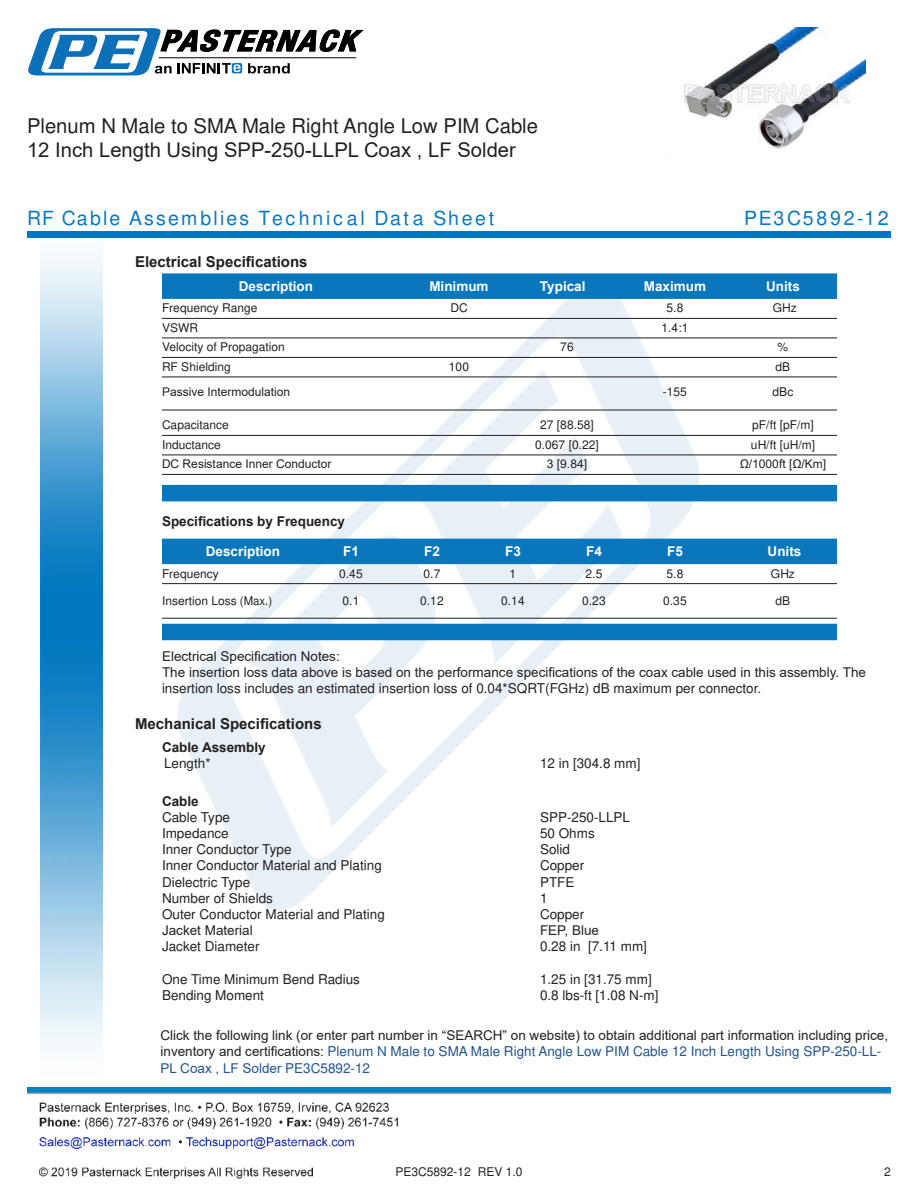
<style>
.page{position:relative;width:918px;height:1188px;background:#fff}
.page>*{position:absolute;margin:0;border:0;box-sizing:border-box;transform-origin:0 0}
.t1{font:20.25px/24.3px "Arial";color:#221f1f}
.t2{font:900 19.5px "Arial";letter-spacing:.12em;color:#0a77bd}
.t3{font:900 19.5px "Arial";letter-spacing:.14em;color:#0a77bd}
.t4{font:700 15px "Arial";color:#221f1f}
.t5{font:13.5px/16.2px "Arial";color:#221f1f}
.t6{font:700 13.5px "Arial";color:#fff}
.t7{font:700 13.5px "Arial";color:#221f1f}
.t8{font:12px "Arial";color:#221f1f}
.s1{color:#1f5392}
</style>
<div class="page">
<img style="left:39px;top:1102px;width:360px;height:77px">
<img style="left:102px;top:254px;width:719px;height:716px">
<img style="left:27px;top:1088px;width:864px;height:7px">
<img style="left:40px;top:237px;width:62px;height:811px">
<div style="left:27px;top:231px;width:864px;height:6px;background:#0177c0"></div>
<svg style="left:28px;top:28px;width:336px;height:47px"></svg>
<div style="left:162px;top:273px;width:675px;height:26px;background:#0a77bd"></div>
<hr style="left:162px;top:318px;width:675px;height:1px;background:#221f1f">
<hr style="left:162px;top:338px;width:675px;height:1px;background:#221f1f">
<hr style="left:162px;top:357px;width:675px;height:1px;background:#221f1f">
<hr style="left:162px;top:377px;width:675px;height:1px;background:#221f1f">
<hr style="left:162px;top:410px;width:675px;height:1px;background:#221f1f">
<hr style="left:162px;top:435px;width:675px;height:1px;background:#221f1f">
<hr style="left:162px;top:455px;width:675px;height:1px;background:#221f1f">
<hr style="left:162px;top:474px;width:675px;height:1px;background:#221f1f">
<div style="left:162px;top:485px;width:675px;height:16px;background:#0a77bd"></div>
<div style="left:162px;top:539px;width:675px;height:25px;background:#0a77bd"></div>
<hr style="left:162px;top:583px;width:675px;height:1px;background:#221f1f">
<hr style="left:162px;top:618px;width:675px;height:1px;background:#221f1f">
<div style="left:162px;top:624px;width:675px;height:16px;background:#0a77bd"></div>
<img style="left:684px;top:27px;width:182px;height:122px">
<h1 class="t1" style="left:27px;top:115px;width:512px">Plenum N Male to SMA Male Right Angle Low PIM Cable<br>12 Inch Length Using SPP-250-LLPL Coax , LF Solder</h1>
<h2 class="t2" style="left:27px;top:207px;width:469px">RF Cable Assemblies Technical Data Sheet</h2>
<h2 class="t3" style="left:744px;top:207px;width:146px">PE3C5892-12</h2>
<p class="t4" style="left:135px;top:252px;width:174px">Electrical Speci昀椀cations</p>
<p class="t6" style="left:239px;top:276px;width:76px">Description</p>
<p class="t6" style="left:429px;top:276px;width:61px">Minimum</p>
<p class="t6" style="left:540px;top:276px;width:47px">Typical</p>
<p class="t6" style="left:644px;top:276px;width:64px">Maximum</p>
<p class="t6" style="left:766px;top:276px;width:35px">Units</p>
<p class="t8" style="left:162px;top:304px;width:97px">Frequency Range</p>
<p class="t8" style="left:450px;top:304px;width:19px">DC</p>
<p class="t8" style="left:667px;top:304px;width:18px">5.8</p>
<p class="t8" style="left:773px;top:304px;width:25px">GHz</p>
<p class="t8" style="left:162px;top:323px;width:37px">VSWR</p>
<p class="t8" style="left:662px;top:323px;width:28px">1.4:1</p>
<p class="t8" style="left:162px;top:343px;width:124px">Velocity of Propagation</p>
<p class="t8" style="left:560px;top:343px;width:15px">76</p>
<p class="t8" style="left:778px;top:343px;width:12px">%</p>
<p class="t8" style="left:162px;top:362px;width:70px">RF Shielding</p>
<p class="t8" style="left:449px;top:362px;width:22px">100</p>
<p class="t8" style="left:776px;top:362px;width:16px">dB</p>
<p class="t8" style="left:162px;top:384px;width:130px">Passive Intermodulation</p>
<p class="t8" style="left:663px;top:388px;width:26px">-155</p>
<p class="t8" style="left:773px;top:388px;width:22px">dBc</p>
<p class="t8" style="left:162px;top:421px;width:68px">Capacitance</p>
<p class="t8" style="left:540px;top:421px;width:55px">27 [88.58]</p>
<p class="t8" style="left:752px;top:421px;width:63px">pF/ft [pF/m]</p>
<p class="t8" style="left:162px;top:440px;width:60px">Inductance</p>
<p class="t8" style="left:535px;top:440px;width:65px">0.067 [0.22]</p>
<p class="t8" style="left:751px;top:440px;width:66px">uH/ft [uH/m]</p>
<p class="t8" style="left:162px;top:456px;width:171px">DC Resistance Inner Conductor</p>
<p class="t8" style="left:547px;top:456px;width:42px">3 [9.84]</p>
<p class="t8" style="left:740px;top:456px;width:88px">Ω/1000ft [Ω/Km]</p>
<p class="t7" style="left:162px;top:512px;width:185px">Speci昀椀cations by Frequency</p>
<p class="t6" style="left:206px;top:542px;width:76px">Description</p>
<p class="t6" style="left:343px;top:542px;width:17px">F1</p>
<p class="t6" style="left:424px;top:542px;width:17px">F2</p>
<p class="t6" style="left:505px;top:542px;width:17px">F3</p>
<p class="t6" style="left:586px;top:542px;width:17px">F4</p>
<p class="t6" style="left:667px;top:542px;width:17px">F5</p>
<p class="t6" style="left:768px;top:542px;width:35px">Units</p>
<p class="t8" style="left:162px;top:569px;width:58px">Frequency</p>
<p class="t8" style="left:339px;top:569px;width:25px">0.45</p>
<p class="t8" style="left:424px;top:569px;width:18px">0.7</p>
<p class="t8" style="left:510px;top:569px;width:8px">1</p>
<p class="t8" style="left:586px;top:569px;width:18px">2.5</p>
<p class="t8" style="left:667px;top:569px;width:18px">5.8</p>
<p class="t8" style="left:771px;top:569px;width:25px">GHz</p>
<p class="t8" style="left:162px;top:596px;width:112px">Insertion Loss (Max.)</p>
<p class="t8" style="left:343px;top:596px;width:18px">0.1</p>
<p class="t8" style="left:420px;top:596px;width:25px">0.12</p>
<p class="t8" style="left:501px;top:596px;width:25px">0.14</p>
<p class="t8" style="left:582px;top:596px;width:25px">0.23</p>
<p class="t8" style="left:663px;top:596px;width:25px">0.35</p>
<p class="t8" style="left:776px;top:596px;width:16px">dB</p>
<p class="t5" style="left:162px;top:648px;width:706px">Electrical Speci昀椀cation Notes:<br>The insertion loss data above is based on the performance speci昀椀cations of the coax cable used in this assembly. The insertion loss includes an estimated insertion loss of 0.04*SQRT(FGHz) dB maximum per connector.</p>
<p class="t4" style="left:135px;top:713px;width:188px">Mechanical Speci昀椀cations</p>
<p class="t7" style="left:162px;top:738px;width:105px">Cable Assembly</p>
<p class="t5" style="left:164px;top:756px;width:48px">Length*</p>
<p class="t5" style="left:540px;top:756px;width:102px">12 in [304.8 mm]</p>
<p class="t7" style="left:162px;top:791px;width:38px">Cable</p>
<p class="t5" style="left:162px;top:810px;width:70px">Cable Type</p>
<p class="t5" style="left:540px;top:810px;width:92px">SPP-250-LLPL</p>
<p class="t5" style="left:162px;top:826px;width:68px">Impedance</p>
<p class="t5" style="left:540px;top:826px;width:56px">50 Ohms</p>
<p class="t5" style="left:162px;top:843px;width:131px">Inner Conductor Type</p>
<p class="t5" style="left:540px;top:843px;width:32px">Solid</p>
<p class="t5" style="left:162px;top:859px;width:221px">Inner Conductor Material and Plating</p>
<p class="t5" style="left:540px;top:859px;width:46px">Copper</p>
<p class="t5" style="left:162px;top:875px;width:90px">Dielectric Type</p>
<p class="t5" style="left:540px;top:875px;width:36px">PTFE</p>
<p class="t5" style="left:162px;top:891px;width:113px">Number of Shields</p>
<p class="t5" style="left:540px;top:891px;width:9px">1</p>
<p class="t5" style="left:162px;top:907px;width:224px">Outer Conductor Material and Plating</p>
<p class="t5" style="left:540px;top:907px;width:46px">Copper</p>
<p class="t5" style="left:162px;top:922px;width:92px">Jacket Material</p>
<p class="t5" style="left:540px;top:922px;width:61px">FEP, Blue</p>
<p class="t5" style="left:162px;top:940px;width:99px">Jacket Diameter</p>
<p class="t5" style="left:540px;top:940px;width:109px">0.28 in [7.11 mm]</p>
<p class="t5" style="left:162px;top:972px;width:200px">One Time Minimum Bend Radius</p>
<p class="t5" style="left:540px;top:972px;width:113px">1.25 in [31.75 mm]</p>
<p class="t5" style="left:162px;top:988px;width:104px">Bending Moment</p>
<p class="t5" style="left:540px;top:988px;width:120px">0.8 lbs-ft [1.08 N-m]</p>
<p class="t5" style="left:160px;top:1027px;width:729px">Click the following link (or enter part number in “SEARCH” on website) to obtain additional part information including price, inventory and certi昀椀cations: <span class="s1">Plenum N Male to SMA Male Right Angle Low PIM Cable 12 Inch Length Using SPP-250-LL-<br>PL Coax , LF Solder PE3C5892-12</span></p>
<p class="t8" style="left:396px;top:1167px;width:128px">PE3C5892-12 REV 1.0</p>
<p class="t8" style="left:884px;top:1167px;width:8px">2</p>
</div>
